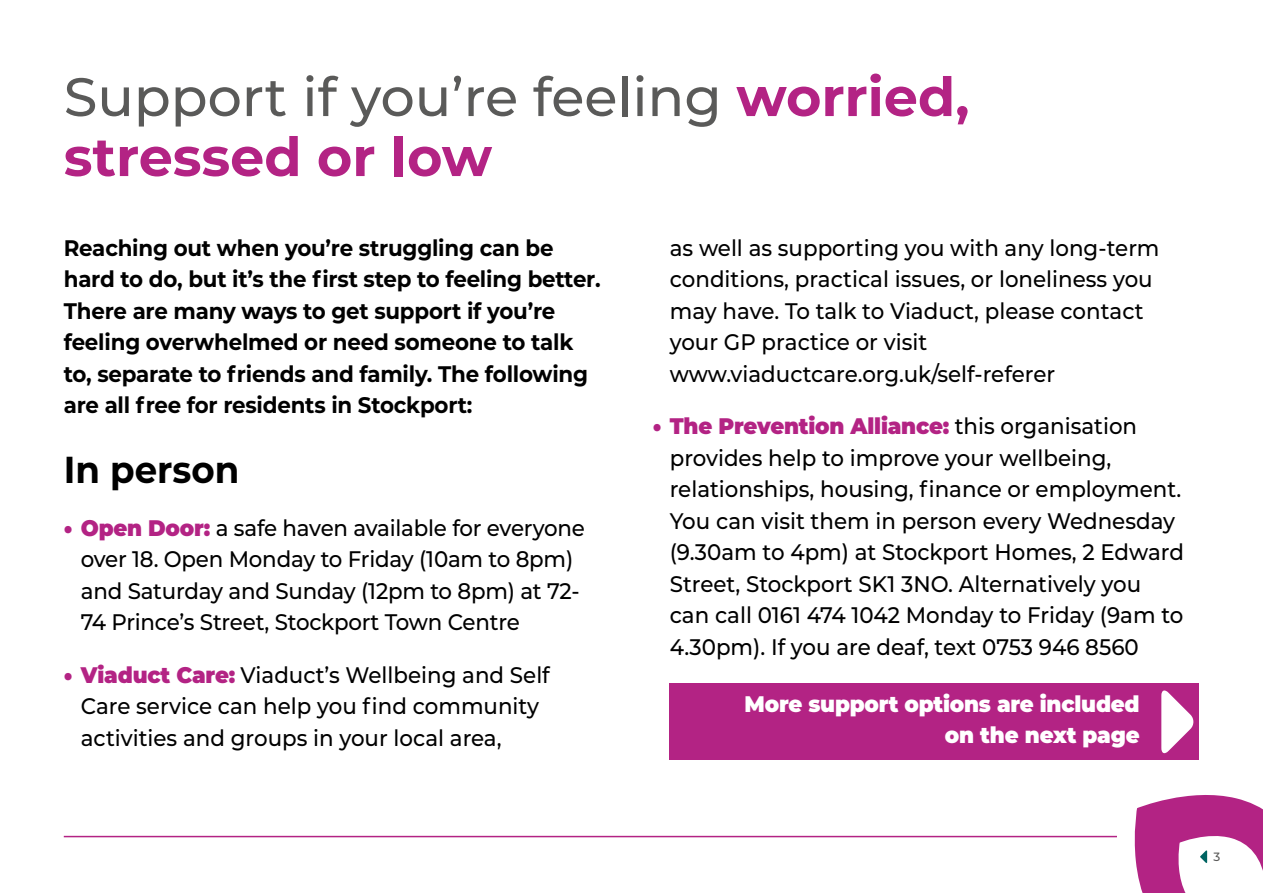
<style>
.page{position:relative;width:1263px;height:893px;background:#fff}
.page>*{position:absolute;margin:0;border:0;box-sizing:border-box;transform-origin:0 0}
.t1{font:500 54px/60px "Montserrat";color:#5a5a59}
.t2{font:700 37.5px "Montserrat";color:#000;scale:.95 1}
.t3{font:500 22.5px/31.5px "Montserrat";color:#000;scale:.95 1}
.t4{font:700 22.5px/31.5px "Montserrat";letter-spacing:-.01em;color:#000;scale:.95 1}
.t5{font:900 22.5px/31.5px "Montserrat";letter-spacing:-.01em;color:#fff;text-align:right;scale:.95 1}
.t6{font:500 12px "Montserrat";color:#5a5a59}
.s1{font-weight:700;color:#b32384}
.s2{font-weight:900;color:#b32384}
</style>
<div class="page">
<svg style="left:1134px;top:795px;width:129px;height:98px"></svg>
<hr style="left:64px;top:836px;width:1053px;height:1px;background:#b32384">
<div style="left:670px;top:684px;width:529px;height:76px;background:#b32384"></div>
<svg style="left:1161px;top:690px;width:33px;height:64px"></svg>
<h1 class="t1" style="left:64px;top:65px;width:907px">Support if you’re feeling <span class="s1">worried, stressed or low</span></h1>
<p class="t4" style="left:64px;top:231px;width:567px">Reaching out when you’re struggling can be hard to do, but it’s the first step to feeling better.<br>There are many ways to get support if you’re feeling overwhelmed or need someone to talk to, separate to friends and family. The following are all free for residents in Stockport:</p>
<h2 class="t2" style="left:64px;top:443px;width:186px">In person</h2>
<p class="t3" style="left:81px;top:511px;width:532px;text-indent:-17px"><span class="s2">• Open Door:</span> a safe haven available for everyone over 18. Open Monday to Friday (10am to 8pm) and Saturday and Sunday (12pm to 8pm) at 72- 74 Prince’s Street, Stockport Town Centre</p>
<p class="t3" style="left:81px;top:658px;width:495px;text-indent:-17px"><span class="s2">• Viaduct Care:</span> Viaduct’s Wellbeing and Self<br>Care service can help you find community activities and groups in your local area,</p>
<p class="t3" style="left:670px;top:231px;width:517px">as well as supporting you with any long-term conditions, practical issues, or loneliness you may have. To talk to Viaduct, please contact your GP practice or visit www.viaductcare.org.uk/self-referer</p>
<p class="t3" style="left:670px;top:410px;width:543px;text-indent:-17px"><span class="s2">• The Prevention Alliance:</span> this organisation provides help to improve your wellbeing, relationships, housing, finance or employment.<br>You can visit them in person every Wednesday (9.30am to 4pm) at Stockport Homes, 2 Edward Street, Stockport SK1 3NO. Alternatively you can call 0161 474 1042 Monday to Friday (9am to 4.30pm). If you are deaf, text 0753 946 8560</p>
<p class="t5" style="left:745px;top:687px;width:417px">More support options are included on the next page</p>
<p class="t6" style="left:1213px;top:848px;width:8px">3</p>
</div>
